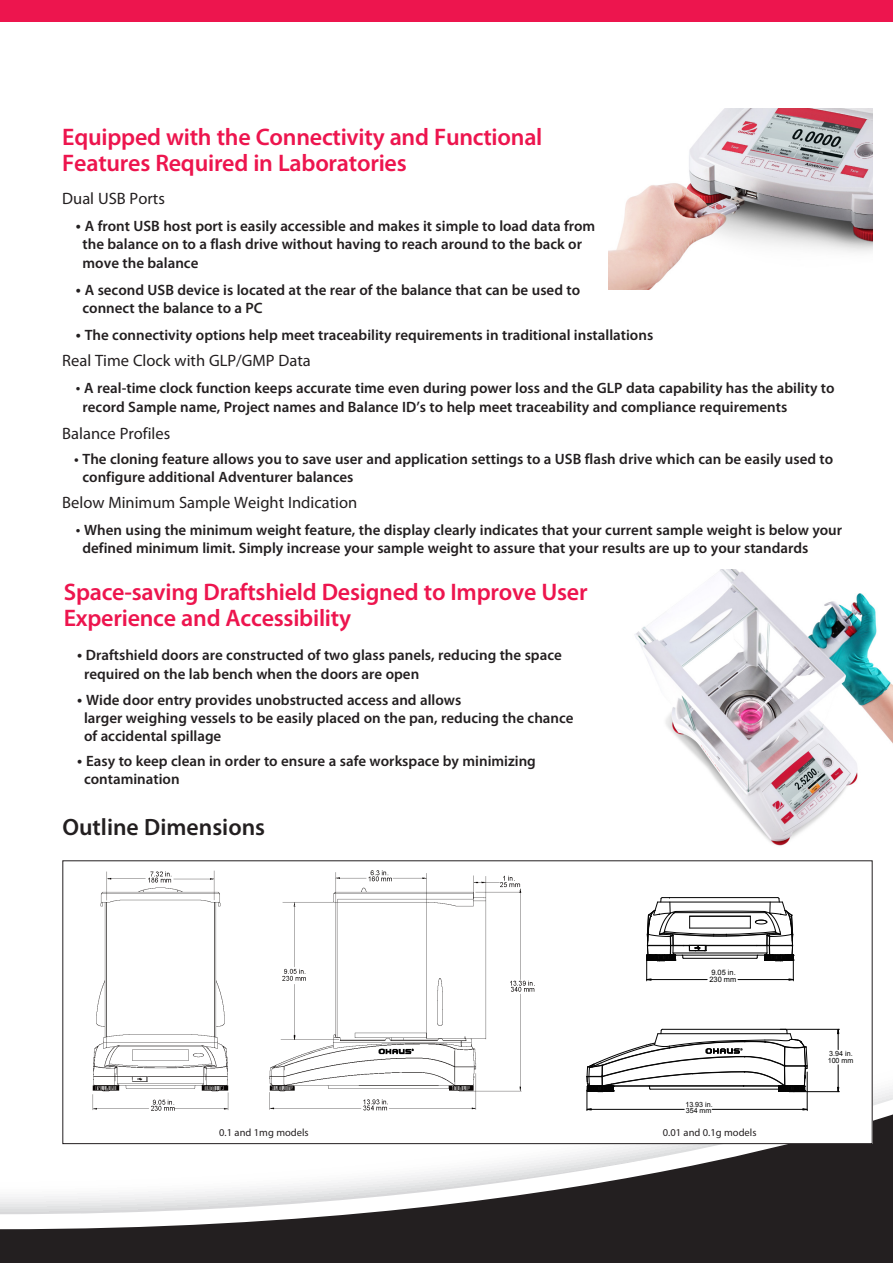
<style>
.page{position:relative;width:893px;height:1263px;background:#fff}
.page>*{position:absolute;margin:0;border:0;box-sizing:border-box;transform-origin:0 0}
.Interior_Paragraph_H{font:600 24px/25.8px "Myriad Pro";letter-spacing:-.01em;color:#ed154e}
.t1{font:600 23.7px "Myriad Pro";color:#231f20}
.Interior_Copy_Text{font:16.5px "Myriad Pro";color:#231f20}
.Interior_Copy_Text-2{font:600 15px/18px "Myriad Pro";color:#231f20}
.Feature_Copy{font:10.5px "Myriad Pro";color:#231f20}
.t2{font:7.5px/6.8px "Arial";color:#030303;text-align:center}
.t3{font:7.2px/6.6px "Arial";color:#030303}
.s1{font-size:16.5px}
.s2{font-weight:400;font-size:16.5px}
</style>
<div class="page">
<svg style="left:1px;top:1096px;width:892px;height:167px;fill:#231f20"></svg>
<div style="left:0;top:0;width:893px;height:21px;background:#ed154e"></div>
<svg style="left:0;top:1197px;width:1px;height:66px"></svg>
<img style="left:634px;top:569px;width:259px;height:277px">
<img style="left:609px;top:108px;width:263px;height:181px">
<div style="left:63px;top:861px;width:809px;height:282px;background:#fff"></div>
<img style="left:92px;top:870px;width:443px;height:241px">
<svg style="left:646px;top:897px;width:148px;height:84px"></svg>
<hr style="left:794px;top:1091px;width:45px;height:1px;background:#030303">
<hr style="left:780px;top:1029px;width:59px;height:1px;background:#030303">
<svg style="left:837px;top:1029px;width:2px;height:20px"></svg>
<svg style="left:837px;top:1065px;width:2px;height:27px"></svg>
<svg style="left:586px;top:1029px;width:222px;height:81px"></svg>
<p class="Interior_Paragraph_H" style="left:62px;top:123px;width:482px">Equipped with the Connectivity and Functional<br>Features Required in Laboratories</p>
<p class="Interior_Copy_Text" style="left:62px;top:188px;width:104px">Dual USB Ports</p>
<p class="Interior_Copy_Text-2" style="left:76px;top:216px;width:521px;text-align:center"><span class="s1">•</span> A front USB host port is easily accessible and makes it simple to load data from the balance on to a flash drive without having to reach around to the back or</p>
<p class="Interior_Copy_Text-2" style="left:83px;top:254px;width:117px">move the balance</p>
<p class="Interior_Copy_Text-2" style="left:83px;top:281px;width:499px;text-indent:-7px"><span class="s1">•</span> A second USB device is located at the rear of the balance that can be used to connect the balance to a PC</p>
<p class="Interior_Copy_Text-2" style="left:76px;top:325px;width:579px"><span class="s1">•</span> The connectivity options help meet traceability requirements in traditional installations</p>
<p class="Interior_Copy_Text" style="left:62px;top:350px;width:250px">Real Time Clock with GLP/GMP Data</p>
<p class="Interior_Copy_Text-2" style="left:83px;top:377px;width:754px;line-height:19.8px;text-indent:-7px"><span class="s2">•</span> A real-time clock function keeps accurate time even during power loss and the GLP data capability has the ability to record Sample name, Project names and Balance ID’s to help meet traceability and compliance requirements</p>
<p class="Interior_Copy_Text" style="left:62px;top:423px;width:110px">Balance Profiles</p>
<p class="Interior_Copy_Text-2" style="left:83px;top:449px;width:752px;text-indent:-9px">• The cloning feature allows you to save user and application settings to a USB flash drive which can be easily used to configure additional Adventurer balances</p>
<p class="Interior_Copy_Text" style="left:62px;top:493px;width:296px">Below Minimum Sample Weight Indication</p>
<p class="Interior_Copy_Text-2" style="left:83px;top:520px;width:761px;text-indent:-7px"><span class="s2">•</span> When using the minimum weight feature, the display clearly indicates that your current sample weight is below your defined minimum limit. Simply increase your sample weight to assure that your results are up to your standards</p>
<p class="t2" style="left:705px;top:521px;width:29px">7.32 in.<br>186 mm</p>
<p class="Interior_Paragraph_H" style="left:64px;top:579px;width:525px">Space-saving Draftshield Designed to Improve User<br>Experience and Accessibility</p>
<p class="Interior_Copy_Text-2" style="left:84px;top:644px;width:479px;line-height:19.8px;text-indent:-7px"><span class="s1">•</span> Draftshield doors are constructed of two glass panels, reducing the space required on the lab bench when the doors are open</p>
<p class="Interior_Copy_Text-2" style="left:84px;top:690px;width:491px;text-indent:-7px"><span class="s1">•</span> Wide door entry provides unobstructed access and allows<br>larger weighing vessels to be easily placed on the pan, reducing the chance of accidental spillage</p>
<p class="Interior_Copy_Text-2" style="left:84px;top:751px;width:453px;text-indent:-7px"><span class="s1">•</span> Easy to keep clean in order to ensure a safe workspace by minimizing contamination</p>
<p class="t1" style="left:62px;top:812px;width:204px">Outline Dimensions</p>
<p class="t2" style="left:709px;top:969px;width:28px;text-align:left">9.05 in.<br>230 mm</p>
<p class="t3" style="left:685px;top:1101px;width:29px">13.93 in.<br>354 mm</p>
<p class="Feature_Copy" style="left:219px;top:1126px;width:91px">0.1 and 1mg models</p>
<p class="Feature_Copy" style="left:663px;top:1126px;width:95px">0.01 and 0.1g models</p>
<p class="t3" style="left:828px;top:1050px;width:27px">3.94 in.<br>100 mm</p>
</div>
